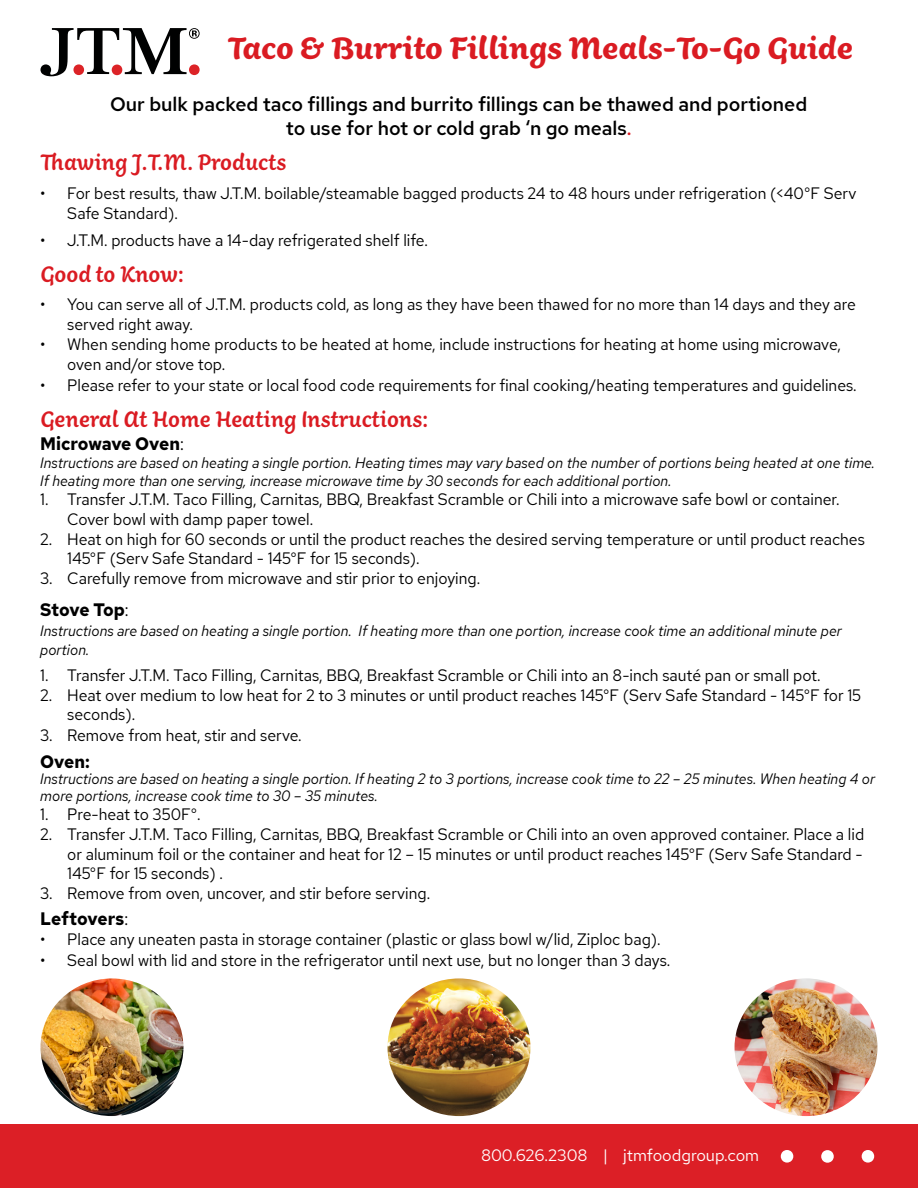
<style>
.page{position:relative;width:918px;height:1188px;background:#fff}
.page>*{position:absolute;margin:0;border:0;box-sizing:border-box;transform-origin:0 0}
.t1{font:700 49.5px "Aisha Latin";color:#da1b22}
.t2{font:600 36px "Aisha Latin";color:#da1b22;scale:.96 1}
.t3{font:500 19.5px/23.4px "Red Hat Text";color:#000;text-align:center}
.t4{font:700 18px "Red Hat Text";letter-spacing:-.01em;color:#000;scale:.96 1}
.t5{font:16.5px/19.5px "Red Hat Text";color:#000;scale:.96 1}
.t6{font:16.5px "Red Hat Text";color:#fff}
.t7{font:italic 15px/18px "Red Hat Text";color:#000;scale:.96 1}
.s1{color:#da1b22}
.s2{font-weight:400}
</style>
<div class="page">
<div style="left:0;top:1125px;width:918px;height:63px;background:#dc1f26"></div>
<svg style="left:781px;top:1150px;width:12px;height:13px"></svg>
<svg style="left:821px;top:1150px;width:13px;height:13px"></svg>
<svg style="left:862px;top:1150px;width:12px;height:13px"></svg>
<svg style="left:40px;top:28px;width:160px;height:48px"></svg>
<img style="left:735px;top:978px;width:143px;height:138px">
<img style="left:388px;top:978px;width:142px;height:138px">
<img style="left:40px;top:978px;width:143px;height:138px">
<h1 class="t1" style="left:228px;top:13px;width:627px">Taco &amp; Burrito Fillings Meals-To-Go Guide</h1>
<p class="t3" style="left:110px;top:93px;width:699px">Our bulk packed taco fillings and burrito fillings can be thawed and portioned to use for hot or cold grab ‘n go meals<span class="s1">.</span></p>
<h2 class="t2" style="left:40px;top:137px;width:258px">Thawing J.T.M. Products</h2>
<p class="t5" style="left:67px;top:183px;width:824px;text-indent:-27px">• For best results, thaw J.T.M. boilable/steamable bagged products 24 to 48 hours under refrigeration (&lt;40°F Serv<br>Safe Standard).</p>
<p class="t5" style="left:40px;top:230px;width:405px">• J.T.M. products have a 14-day refrigerated shelf life.</p>
<h2 class="t2" style="left:40px;top:248px;width:151px">Good to Know:</h2>
<p class="t5" style="left:67px;top:295px;width:823px;text-indent:-27px">• You can serve all of J.T.M. products cold, as long as they have been thawed for no more than 14 days and they are served right away.</p>
<p class="t5" style="left:67px;top:334px;width:807px;text-indent:-27px">• When sending home products to be heated at home, include instructions for heating at home using microwave, oven and/or stove top.</p>
<p class="t5" style="left:40px;top:376px;width:852px">• Please refer to your state or local food code requirements for final cooking/heating temperatures and guidelines.</p>
<h2 class="t2" style="left:40px;top:394px;width:406px">General At Home Heating Instructions:</h2>
<p class="t4" style="left:40px;top:432px;width:151px">Microwave Oven<span class="s2">:</span></p>
<p class="t7" style="left:40px;top:454px;width:871px">Instructions are based on heating a single portion. Heating times may vary based on the number of portions being heated at one time.<br>If heating more than one serving, increase microwave time by 30 seconds for each additional portion.</p>
<p class="t5" style="left:67px;top:490px;width:806px;text-indent:-27px">1. Transfer J.T.M. Taco Filling, Carnitas, BBQ, Breakfast Scramble or Chili into a microwave safe bowl or container.<br>Cover bowl with damp paper towel.</p>
<p class="t5" style="left:67px;top:529px;width:832px;text-indent:-27px">2. Heat on high for 60 seconds or until the product reaches the desired serving temperature or until product reaches<br>145°F (Serv Safe Standard - 145°F for 15 seconds).</p>
<p class="t5" style="left:40px;top:568px;width:460px">3. Carefully remove from microwave and stir prior to enjoying.</p>
<p class="t4" style="left:40px;top:598px;width:94px">Stove Top<span class="s2">:</span></p>
<p class="t7" style="left:40px;top:621px;width:837px;line-height:19.5px">Instructions are based on heating a single portion. If heating more than one portion, increase cook time an additional minute per portion.</p>
<p class="t5" style="left:40px;top:665px;width:814px">1. Transfer J.T.M. Taco Filling, Carnitas, BBQ, Breakfast Scramble or Chili into an 8-inch sauté pan or small pot.</p>
<p class="t5" style="left:67px;top:685px;width:829px;text-indent:-27px">2. Heat over medium to low heat for 2 to 3 minutes or until product reaches 145°F (Serv Safe Standard - 145°F for 15 seconds).</p>
<p class="t5" style="left:40px;top:725px;width:274px">3. Remove from heat, stir and serve.</p>
<p class="t4" style="left:40px;top:750px;width:53px">Oven:</p>
<p class="t7" style="left:40px;top:771px;width:871px;line-height:16.5px">Instructions are based on heating a single portion. If heating 2 to 3 portions, increase cook time to 22 – 25 minutes. When heating 4 or more portions, increase cook time to 30 – 35 minutes.</p>
<p class="t5" style="left:40px;top:805px;width:169px">1. Pre-heat to 350F°.</p>
<p class="t5" style="left:67px;top:824px;width:832px;text-align:justify;text-indent:-27px">2. Transfer J.T.M. Taco Filling, Carnitas, BBQ, Breakfast Scramble or Chili into an oven approved container. Place a lid or aluminum foil or the container and heat for 12 – 15 minutes or until product reaches 145°F (Serv Safe Standard - 145°F for 15 seconds) .</p>
<p class="t5" style="left:40px;top:883px;width:408px">3. Remove from oven, uncover, and stir before serving.</p>
<p class="t4" style="left:40px;top:907px;width:93px">Leftovers<span class="s2">:</span></p>
<p class="t5" style="left:40px;top:929px;width:648px">• Place any uneaten pasta in storage container (plastic or glass bowl w/lid, Ziploc bag).</p>
<p class="t5" style="left:40px;top:950px;width:658px">• Seal bowl with lid and store in the refrigerator until next use, but no longer than 3 days.</p>
<p class="t6" style="left:481px;top:1144px;width:280px">800.626.2308 | jtmfoodgroup.com</p>
</div>
